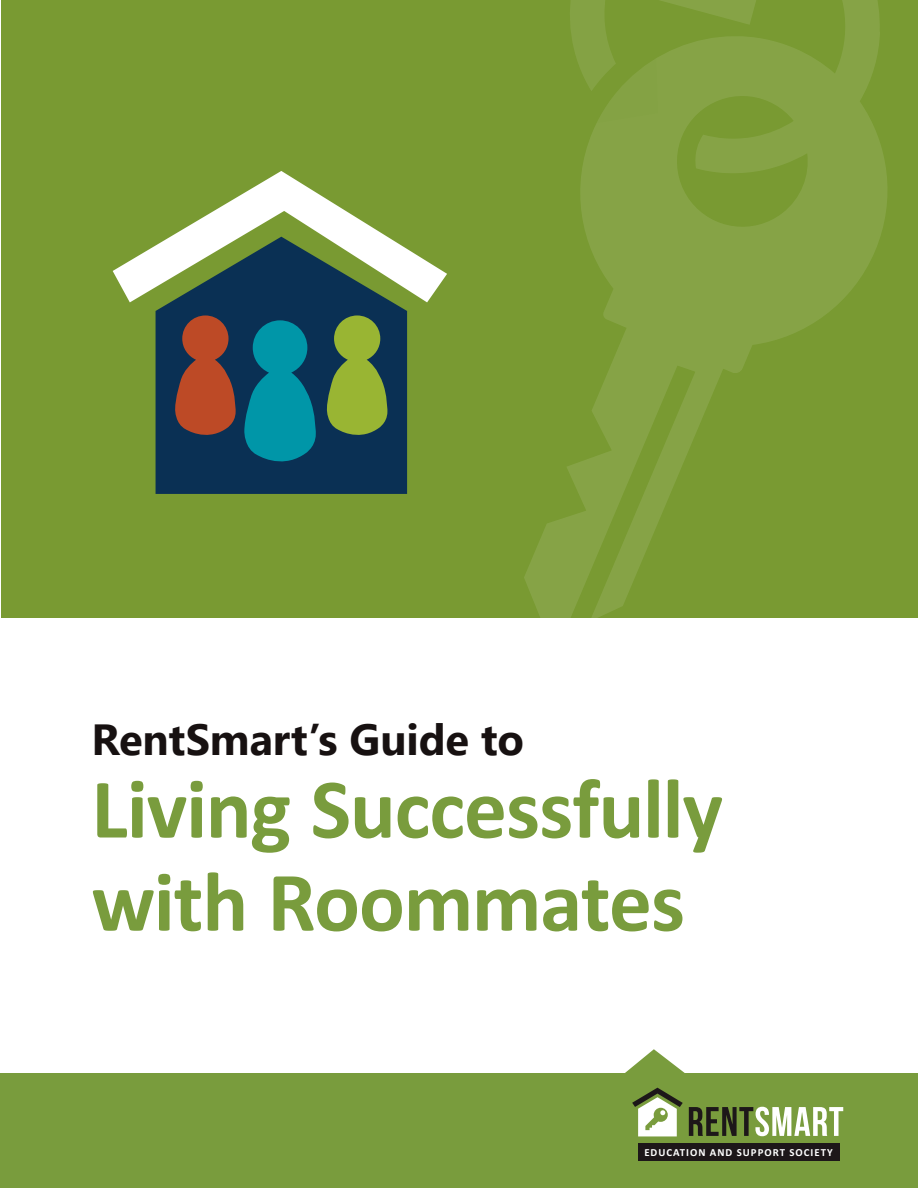
<style>
.page{position:relative;width:918px;height:1188px;background:#fff}
.page>*{position:absolute;margin:0;border:0;box-sizing:border-box;transform-origin:0 0}
.Body{font:700 85.5px/93px "Calibri";letter-spacing:-.015em;color:#799c3d}
.Body-2{font:700 43.5px "Segoe UI";letter-spacing:-.005em;color:#171111}
.t1{font:700 10.8px "Calibri";letter-spacing:.09em;color:#fff}
</style>
<div class="page">
<div style="left:0;top:1073px;width:918px;height:115px;background:#799c3d"></div>
<div style="left:1px;top:0;width:917px;height:618px;background:#799a32"></div>
<svg style="left:407px;top:0;width:480px;height:618px"></svg>
<svg style="left:407px;top:0;width:251px;height:281px"></svg>
<svg style="left:625px;top:1049px;width:218px;height:87px"></svg>
<div style="left:638px;top:1143px;width:201px;height:17px;background:#1d1719"></div>
<svg style="left:113px;top:171px;width:334px;height:131px"></svg>
<svg style="left:156px;top:237px;width:251px;height:257px;background:#335461"></svg>
<svg style="left:175px;top:315px;width:61px;height:127px;background:#844134"></svg>
<svg style="left:244px;top:320px;width:72px;height:150px;background:#03758d"></svg>
<svg style="left:327px;top:315px;width:60px;height:127px;background:#6d8c3d"></svg>
<p class="Body-2" style="left:91px;top:698px;width:434px">RentSmart’s Guide to</p>
<p class="Body" style="left:91px;top:762px;width:633px">Living Successfully with Roommates</p>
<p class="t1" style="left:644px;top:1144px;width:190px">EDUCATION AND SUPPORT SOCIETY</p>
</div>
